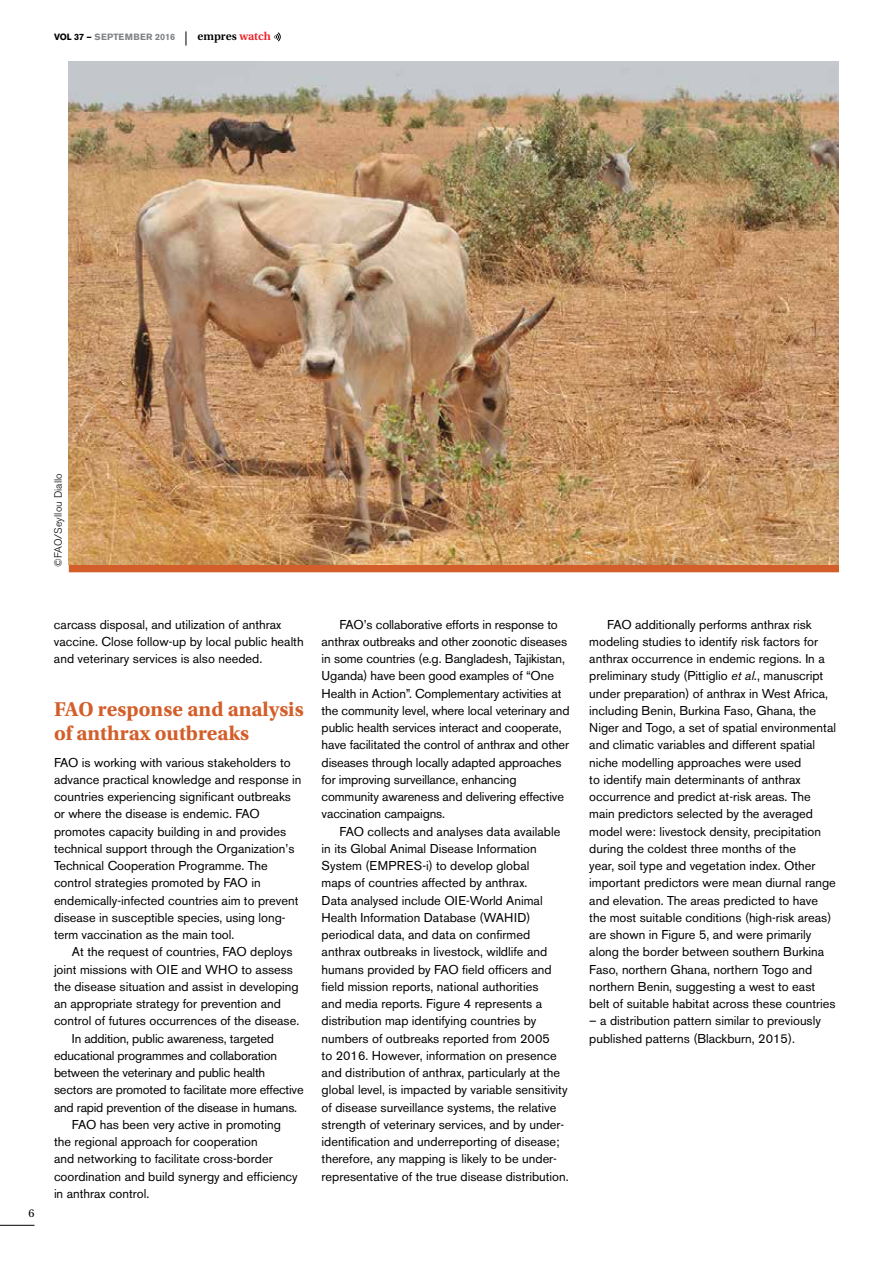
<style>
.page{position:relative;width:893px;height:1263px;background:#fff}
.page>*{position:absolute;margin:0;border:0;box-sizing:border-box;transform-origin:0 0}
.t1{font:700 21px/24px "Utopia Std";color:#d45e29}
.t2{font:12.75px/17.2px "Akzidenz Grotesk BE";color:#000}
.t3{font:12px "Utopia Std";color:#000}
.t4{font:300 10.5px "Akzidenz Grotesk BE";letter-spacing:.01em;color:#000}
.t5{font:700 9px "Akzidenz Grotesk BE";color:#808285}
.s1{color:#000}
.s2{font-family:"Utopia Std";font-weight:400;font-size:15px;color:#000}
.s3{font-family:"Utopia Std";font-weight:600;font-size:12px;color:#000}
.s4{font-family:"Utopia Std";font-weight:600;font-size:12px;color:#ed1d24}
.s5{font-style:italic}
</style>
<div class="page">
<svg style="left:274px;top:32px;width:7px;height:10px"></svg>
<hr style="left:0;top:1225px;width:34px;height:1px;background:#000">
<div style="left:69px;top:565px;width:770px;height:7px;background:#d45e29"></div>
<img style="left:69px;top:61px;width:770px;height:504px">
<p class="t5" style="left:54px;top:32px;width:218px"><span class="s1">VOL 37 —</span> SEPTEMBER 2016 <span class="s2">|</span> <span class="s3">empres</span> <span class="s4">watch</span></p>
<p class="t4" style="left:52px;top:567px;width:95px;rotate:-90deg">©FAO/Seyllou Diallo</p>
<p class="t3" style="left:28px;top:1206px;width:7px">6</p>
<p class="t2" style="left:54px;top:616px;width:251px">carcass disposal, and utilization of anthrax vaccine. Close follow-up by local public health and veterinary services is also needed.</p>
<h1 class="t1" style="left:54px;top:697px;width:251px">FAO response and analysis of anthrax outbreaks</h1>
<p class="t2" style="left:54px;top:753px;width:249px">FAO is working with various stakeholders to advance practical knowledge and response in countries experiencing significant outbreaks or where the disease is endemic. FAO promotes capacity building in and provides technical support through the Organization’s Technical Cooperation Programme. The control strategies promoted by FAO in endemically-infected countries aim to prevent disease in susceptible species, using long&shy;term vaccination as the main tool.</p>
<p class="t2" style="left:72px;top:943px;width:222px">At the request of countries, FAO deploys</p>
<p class="t2" style="left:54px;top:960px;width:241px">joint missions with OIE and WHO to assess</p>
<p class="t2" style="left:54px;top:978px;width:246px">the disease situation and assist in developing</p>
<p class="t2" style="left:54px;top:995px;width:228px">an appropriate strategy for prevention and</p>
<p class="t2" style="left:54px;top:1012px;width:247px">control of futures occurrences of the disease.</p>
<p class="t2" style="left:72px;top:1029px;width:204px">In addition, public awareness, targeted</p>
<p class="t2" style="left:54px;top:1047px;width:225px">educational programmes and collaboration</p>
<p class="t2" style="left:54px;top:1064px;width:213px">between the veterinary and public health</p>
<p class="t2" style="left:54px;top:1081px;width:251px">sectors are promoted to facilitate more effective</p>
<p class="t2" style="left:54px;top:1098px;width:245px">and rapid prevention of the disease in humans.</p>
<p class="t2" style="left:72px;top:1116px;width:211px">FAO has been very active in promoting</p>
<p class="t2" style="left:54px;top:1133px;width:205px">the regional approach for cooperation</p>
<p class="t2" style="left:54px;top:1150px;width:220px">and networking to facilitate cross-border</p>
<p class="t2" style="left:54px;top:1167px;width:245px">coordination and build synergy and efficiency</p>
<p class="t2" style="left:54px;top:1185px;width:97px">in anthrax control.</p>
<p class="t2" style="left:322px;top:615px;width:249px;text-indent:18px">FAO’s collaborative efforts in response to anthrax outbreaks and other zoonotic diseases in some countries (e.g. Bangladesh, Tajikistan, Uganda) have been good examples of “One Health in Action”. Complementary activities at the community level, where local veterinary and public health services interact and cooperate, have facilitated the control of anthrax and other diseases through locally adapted approaches for improving surveillance, enhancing community awareness and delivering effective vaccination campaigns.</p>
<p class="t2" style="left:322px;top:823px;width:249px;text-indent:18px">FAO collects and analyses data available in its Global Animal Disease Information System (EMPRES-i) to develop global<br>maps of countries affected by anthrax.<br>Data analysed include OIE-World Animal Health Information Database (WAHID) periodical data, and data on confirmed anthrax outbreaks in livestock, wildlife and humans provided by FAO field officers and field mission reports, national authorities<br>and media reports. Figure 4 represents a distribution map identifying countries by numbers of outbreaks reported from 2005<br>to 2016. However, information on presence and distribution of anthrax, particularly at the global level, is impacted by variable sensitivity of disease surveillance systems, the relative strength of veterinary services, and by under&shy;identification and underreporting of disease; therefore, any mapping is likely to be under&shy;representative of the true disease distribution.</p>
<p class="t2" style="left:589px;top:615px;width:248px;text-indent:18px">FAO additionally performs anthrax risk modeling studies to identify risk factors for anthrax occurrence in endemic regions. In a preliminary study (Pittiglio <span class="s5">et al.</span>, manuscript under preparation) of anthrax in West Africa, including Benin, Burkina Faso, Ghana, the Niger and Togo, a set of spatial environmental and climatic variables and different spatial niche modelling approaches were used<br>to identify main determinants of anthrax occurrence and predict at-risk areas. The main predictors selected by the averaged model were: livestock density, precipitation during the coldest three months of the<br>year, soil type and vegetation index. Other important predictors were mean diurnal range and elevation. The areas predicted to have the most suitable conditions (high-risk areas) are shown in Figure 5, and were primarily along the border between southern Burkina Faso, northern Ghana, northern Togo and northern Benin, suggesting a west to east belt of suitable habitat across these countries</p>
<p class="t2" style="left:589px;top:1012px;width:233px">– a distribution pattern similar to previously published patterns (Blackburn, 2015).</p>
</div>
